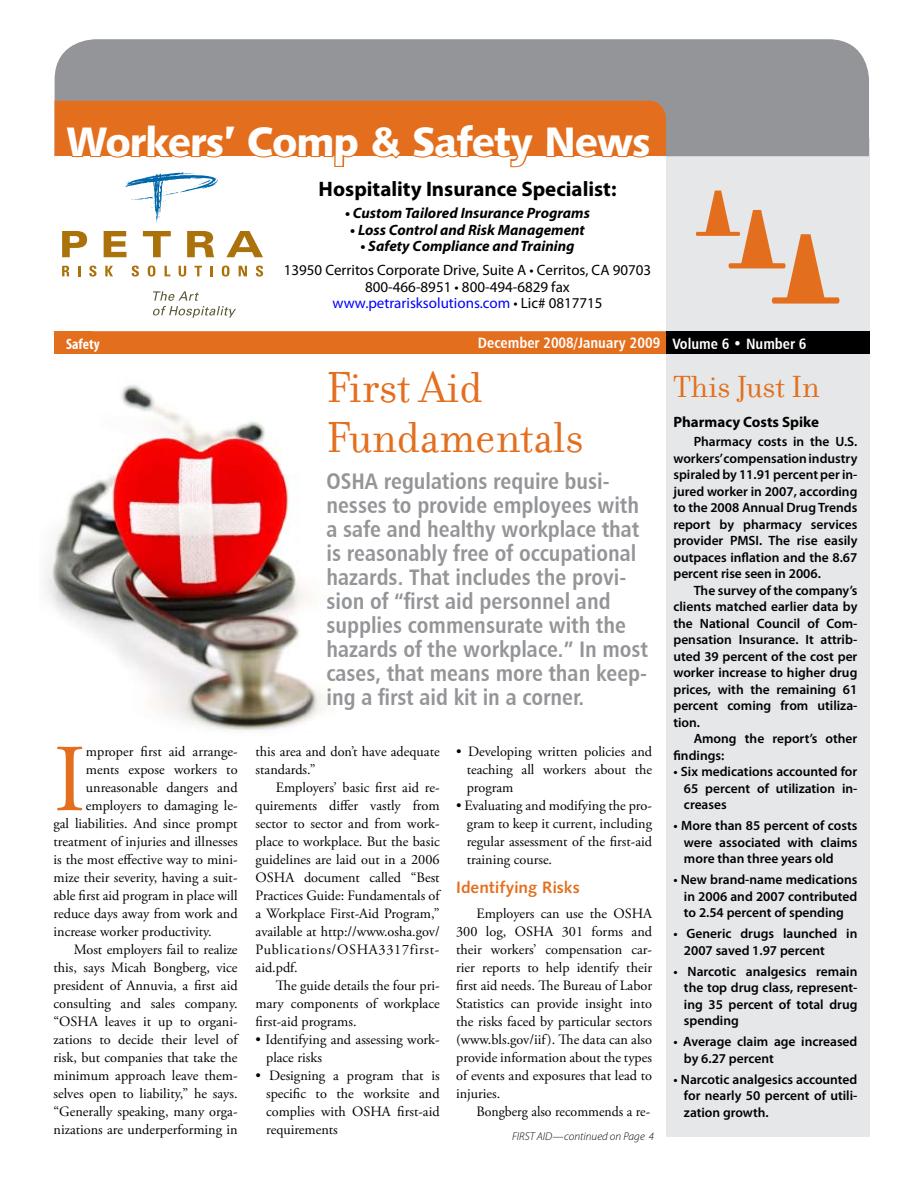
<style>
.page{position:relative;width:918px;height:1188px;background:#fff}
.page>*{position:absolute;margin:0;border:0;box-sizing:border-box;transform-origin:0 0}
.t1{font:95.7px "Adobe Garamond Pro";color:#e36f1e}
.t2{font:46.8px/49.5px "Filosofia";color:#e36f1e}
.t3{font:41.25px "Humanist 531 BT Black A";letter-spacing:-.025em;color:#fff}
.t4{font:33px "Filosofia";color:#e36f1e}
.t5{font:22.5px/24px "Humanist 777 BT Bold Condensed B";color:#939598}
.t6{font:700 21px "Myriad Pro";color:#000}
.t7{font:16.5px "Humanist 531 BT Bold A";color:#e36f1e}
.t8{font:15px/16.5px "Myriad Pro";color:#000;text-align:center}
.t9{font:italic 700 15px "Myriad Pro";color:#000}
.t10{font:15px "Humanist 777 BT Bold Condensed B";color:#fff}
.t11{font:700 15px "Myriad Pro";color:#000}
.t12{font:700 condensed 15px "Myriad Pro";color:#fff}
.t13{font:14.25px/18px "Adobe Garamond Pro";color:#000;text-align:justify}
.t14{font:600 13.5px/16.5px "Myriad Pro";color:#000;text-align:justify}
.t15{font:italic 300 11.25px "Myriad Pro";letter-spacing:.005em;color:#000}
.s1{color:#00f}
</style>
<div class="page">
<div style="left:666px;top:138px;width:203px;height:999px;background:#e6e7e8"></div>
<div style="left:666px;top:331px;width:203px;height:23px;background:#000"></div>
<div style="left:55px;top:331px;width:611px;height:23px;background:#e36f1e"></div>
<div style="left:55px;top:39px;width:814px;height:117px;background:#939598"></div>
<div style="left:55px;top:101px;width:611px;height:55px;background:#e36f1e"></div>
<svg style="left:696px;top:191px;width:143px;height:113px"></svg>
<svg style="left:246px;top:124px;width:115px;height:43px"></svg>
<svg style="left:370px;top:124px;width:34px;height:35px"></svg>
<svg style="left:410px;top:122px;width:127px;height:46px"></svg>
<svg style="left:544px;top:115px;width:109px;height:217px"></svg>
<img style="left:45px;top:385px;width:285px;height:347px">
<svg style="left:153px;top:291px;width:83px;height:27px"></svg>
<svg style="left:62px;top:231px;width:25px;height:26px"></svg>
<svg style="left:104px;top:231px;width:23px;height:26px"></svg>
<svg style="left:143px;top:231px;width:28px;height:26px"></svg>
<svg style="left:187px;top:231px;width:27px;height:26px"></svg>
<svg style="left:226px;top:231px;width:37px;height:26px"></svg>
<svg style="left:62px;top:266px;width:7px;height:10px"></svg>
<svg style="left:78px;top:266px;width:2px;height:10px"></svg>
<svg style="left:89px;top:266px;width:8px;height:11px"></svg>
<svg style="left:105px;top:266px;width:8px;height:10px"></svg>
<svg style="left:132px;top:266px;width:7px;height:11px"></svg>
<svg style="left:148px;top:266px;width:7px;height:11px"></svg>
<svg style="left:165px;top:266px;width:5px;height:10px"></svg>
<svg style="left:179px;top:266px;width:7px;height:11px"></svg>
<svg style="left:194px;top:266px;width:8px;height:10px"></svg>
<svg style="left:210px;top:266px;width:3px;height:10px"></svg>
<svg style="left:222px;top:266px;width:8px;height:11px"></svg>
<svg style="left:239px;top:266px;width:8px;height:10px"></svg>
<svg style="left:256px;top:266px;width:7px;height:11px"></svg>
<svg style="left:63px;top:105px;width:176px;height:117px"></svg>
<h3 class="t3" style="left:67px;top:115px;width:586px">Workers’ Comp &amp; Safety News</h3>
<h3 class="t6" style="left:319px;top:177px;width:299px">Hospitality Insurance Specialist:</h3>
<p class="t9" style="left:345px;top:205px;width:246px">• Custom Tailored Insurance Programs</p>
<p class="t9" style="left:350px;top:221px;width:236px">• Loss Control and Risk Management</p>
<p class="t9" style="left:360px;top:238px;width:216px">• Safety Compliance and Training</p>
<p class="t8" style="left:284px;top:262px;width:369px">13950 Cerritos Corporate Drive, Suite A • Cerritos, CA 90703<br>800-466-8951 • 800-494-6829 fax <span class="s1">www.petrarisksolutions.com</span> • Lic# 0817715</p>
<p class="t12" style="left:66px;top:336px;width:35px">Safety</p>
<p class="t10" style="left:478px;top:333px;width:330px">December 2008/January 2009 Volume 6 • Number 6</p>
<h1 class="t1" style="left:54px;top:722px;width:34px">I</h1>
<p class="t13" style="left:86px;top:743px;width:153px">mproper first aid arrange-</p>
<p class="t13" style="left:86px;top:761px;width:153px">ments expose workers to</p>
<p class="t13" style="left:86px;top:779px;width:153px">unreasonable dangers and</p>
<p class="t13" style="left:86px;top:797px;width:153px">employers to damaging le-</p>
<p class="t13" style="left:54px;top:815px;width:186px">gal liabilities. And since prompt</p>
<p class="t13" style="left:54px;top:833px;width:186px">treatment of injuries and illnesses</p>
<p class="t13" style="left:54px;top:851px;width:186px">is the most effective way to mini-</p>
<p class="t13" style="left:54px;top:869px;width:186px">mize their severity, having a suit-</p>
<p class="t13" style="left:54px;top:887px;width:186px">able first aid program in place will</p>
<p class="t13" style="left:54px;top:905px;width:186px">reduce days away from work and</p>
<p class="t13" style="left:54px;top:923px;width:160px">increase worker productivity.</p>
<p class="t13" style="left:74px;top:941px;width:165px">Most employers fail to realize</p>
<p class="t13" style="left:54px;top:959px;width:186px">this, says Micah Bongberg, vice</p>
<p class="t13" style="left:54px;top:977px;width:186px">president of Annuvia, a first aid</p>
<p class="t13" style="left:54px;top:995px;width:186px">consulting and sales company.</p>
<p class="t13" style="left:54px;top:1013px;width:186px">“OSHA leaves it up to organi-</p>
<p class="t13" style="left:54px;top:1031px;width:186px">zations to decide their level of</p>
<p class="t13" style="left:54px;top:1049px;width:186px">risk, but companies that take the</p>
<p class="t13" style="left:54px;top:1067px;width:186px">minimum approach leave them-</p>
<p class="t13" style="left:54px;top:1085px;width:186px">selves open to liability,” he says.</p>
<p class="t13" style="left:54px;top:1103px;width:186px">“Generally speaking, many orga-</p>
<p class="t13" style="left:54px;top:1121px;width:186px">nizations are underperforming in</p>
<h2 class="t2" style="left:326px;top:363px;width:259px">First Aid<br>Fundamentals</h2>
<p class="t5" style="left:326px;top:469px;width:323px">OSHA regulations require busi&shy;nesses to provide employees with a safe and healthy workplace that is reasonably free of occupational hazards. That includes the provi&shy;sion of “first aid personnel and supplies commensurate with the hazards of the workplace.” In most cases, that means more than keep&shy;ing a first aid kit in a corner.</p>
<p class="t13" style="left:256px;top:743px;width:186px">this area and don’t have adequate standards.”</p>
<p class="t13" style="left:256px;top:779px;width:186px;text-indent:20px">Employers’ basic first aid re&shy;quirements differ vastly from sector to sector and from work&shy;place to workplace. But the basic guidelines are laid out in a 2006<br>OSHA document called “Best Practices Guide: Fundamentals of a Workplace First-Aid Program,” available at http://www.osha.gov/ Publications/OSHA3317first&shy;aid.pdf.</p>
<p class="t13" style="left:256px;top:977px;width:186px;text-indent:20px">The guide details the four pri&shy;mary components of workplace first-aid programs.</p>
<p class="t13" style="left:266px;top:1031px;width:175px;text-indent:-11px">• Identifying and assessing work&shy;place risks</p>
<p class="t13" style="left:266px;top:1067px;width:175px;text-indent:-11px">• Designing a program that is specific to the worksite and complies with OSHA first-aid requirements</p>
<p class="t13" style="left:467px;top:743px;width:187px;text-indent:-11px">• Developing written policies and teaching all workers about the program</p>
<p class="t13" style="left:467px;top:797px;width:187px;text-indent:-11px">• Evaluating and modifying the pro&shy;gram to keep it current, including regular assessment of the first-aid training course.</p>
<p class="t7" style="left:456px;top:877px;width:125px">Identifying Risks</p>
<p class="t13" style="left:456px;top:905px;width:197px;text-indent:20px">Employers can use the OSHA 300 log, OSHA 301 forms and their workers’ compensation car&shy;rier reports to help identify their first aid needs. The Bureau of Labor Statistics can provide insight into the risks faced by particular sectors (www.bls.gov/iif). The data can also provide information about the types of events and exposures that lead to injuries.</p>
<p class="t13" style="left:476px;top:1103px;width:175px">Bongberg also recommends a re-</p>
<p class="t15" style="left:512px;top:1130px;width:143px">FIRST AID—continued on Page 4</p>
<h3 class="t4" style="left:673px;top:368px;width:148px">This Just In</h3>
<p class="t11" style="left:673px;top:413px;width:147px">Pharmacy Costs Spike</p>
<p class="t14" style="left:673px;top:434px;width:186px;text-indent:20px">Pharmacy costs in the U.S. workers’ compensation industry spiraled by 11.91 percent per in&shy;jured worker in 2007, according to the 2008 Annual Drug Trends report by pharmacy services provider PMSI. The rise easily outpaces inflation and the 8.67 percent rise seen in 2006.</p>
<p class="t14" style="left:673px;top:582px;width:186px;text-indent:20px">The survey of the company’s clients matched earlier data by the National Council of Com&shy;pensation Insurance. It attrib&shy;uted 39 percent of the cost per worker increase to higher drug prices, with the remaining 61 percent coming from utiliza&shy;tion.</p>
<p class="t14" style="left:673px;top:730px;width:185px;text-indent:20px">Among the report’s other findings:</p>
<p class="t14" style="left:684px;top:763px;width:175px;text-indent:-11px">• Six medications accounted for 65 percent of utilization in&shy;creases</p>
<p class="t14" style="left:684px;top:817px;width:175px;text-indent:-11px">• More than 85 percent of costs were associated with claims more than three years old</p>
<p class="t14" style="left:684px;top:871px;width:175px;text-indent:-11px">• New brand-name medications in 2006 and 2007 contributed to 2.54 percent of spending</p>
<p class="t14" style="left:684px;top:925px;width:175px;text-indent:-11px">• Generic drugs launched in<br>2007 saved 1.97 percent</p>
<p class="t14" style="left:684px;top:963px;width:175px;text-indent:-11px">• Narcotic analgesics remain the top drug class, represent&shy;ing 35 percent of total drug spending</p>
<p class="t14" style="left:684px;top:1033px;width:175px;text-indent:-11px">• Average claim age increased by 6.27 percent</p>
<p class="t14" style="left:684px;top:1071px;width:175px;text-indent:-11px">• Narcotic analgesics accounted for nearly 50 percent of utili&shy;zation growth.</p>
</div>
